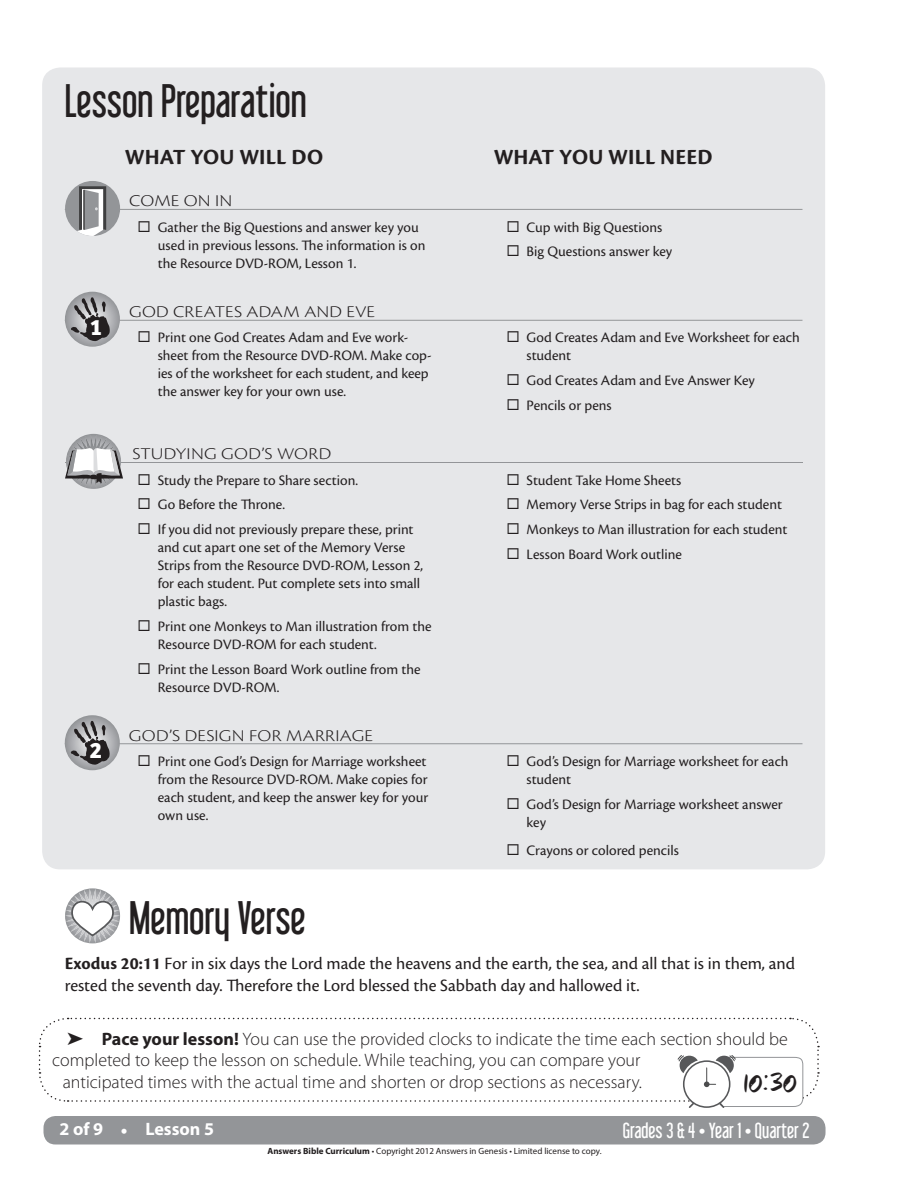
<style>
.page{position:relative;width:918px;height:1188px;background:#fff}
.page>*{position:absolute;margin:0;border:0;box-sizing:border-box;transform-origin:0 0}
.t1{font:45px "Hand Test";color:#231f20}
.t2{font:42px "Libel Suit";color:#231f20}
.t3{font:700 22.95px "Bree";color:#fff}
.t4{font:700 22.5px "Cronos Pro";letter-spacing:.005em;color:#231f20}
.t5{font:19.5px "Libel Suit";color:#fff}
.t6{font:300 18px "Myriad Pro";color:#231f20}
.t7{font:18px/21.6px "Cronos Pro";color:#231f20}
.t8{font:700 18px "Myriad Pro";color:#fff}
.t9{font:300 17.1px "Cronos Pro";letter-spacing:.01em;color:#231f20;scale:1.14 1}
.t10{font:15px/18px "Cronos Pro";color:#231f20}
.t11{font:9px "Myriad Pro";color:#231f20}
.s1{font-weight:700}
.s2{font-family:"Libel Suit";font-weight:400;font-size:19.5px}
</style>
<div class="page">
<div style="left:44px;top:1116px;width:782px;height:28px;background:#939598;border-radius:12px"></div>
<div style="left:42px;top:68px;width:783px;height:801px;background:#e6e7e9;border-radius:18px"></div>
<hr style="left:65px;top:209px;width:737px;height:1px;background:#939598">
<div style="left:65px;top:181px;width:55px;height:55px;background:#939598;border-radius:50%"></div>
<svg style="left:65px;top:186px;width:41px;height:50px"></svg>
<hr style="left:83px;top:190px;width:2px;height:40px;background:#3e3e3f">
<hr style="left:65px;top:320px;width:737px;height:1px;background:#939598">
<svg style="left:65px;top:292px;width:55px;height:55px"></svg>
<svg style="left:71px;top:296px;width:39px;height:45px;background:#79787a"></svg>
<hr style="left:65px;top:462px;width:737px;height:1px;background:#939598">
<svg style="left:65px;top:434px;width:58px;height:55px"></svg>
<hr style="left:65px;top:743px;width:737px;height:1px;background:#939598">
<svg style="left:65px;top:715px;width:55px;height:55px"></svg>
<svg style="left:70px;top:720px;width:40px;height:45px;background:#7b7a7c"></svg>
<svg style="left:65px;top:888px;width:55px;height:55px"></svg>
<svg style="left:38px;top:1017px;width:782px;height:91px"></svg>
<h2 class="t2" style="left:65px;top:75px;width:243px">Lesson Preparation</h2>
<h3 class="t4" style="left:125px;top:144px;width:200px">WHAT YOU WILL DO</h3>
<h3 class="t4" style="left:494px;top:144px;width:220px">WHAT YOU WILL NEED</h3>
<p class="t9" style="left:129px;top:191px;width:92px">COME ON IN</p>
<p class="t10" style="left:158px;top:218px;width:269px">Gather the Big Questions and answer key you used in previous lessons. The information is on the Resource DVD-ROM, Lesson 1.</p>
<p class="t10" style="left:527px;top:215px;width:147px;line-height:24.8px">Cup with Big Questions<br>Big Questions answer key</p>
<h3 class="t3" style="left:90px;top:313px;width:13px">1</h3>
<h3 class="t3" style="left:90px;top:737px;width:13px">2</h3>
<p class="t9" style="left:129px;top:302px;width:217px">GOD CREATES ADAM AND EVE</p>
<p class="t10" style="left:158px;top:329px;width:275px">Print one God Creates Adam and Eve work&shy;sheet from the Resource DVD-ROM. Make cop&shy;ies of the worksheet for each student, and keep the answer key for your own use.</p>
<p class="t10" style="left:527px;top:329px;width:275px">God Creates Adam and Eve Worksheet for each student</p>
<p class="t10" style="left:527px;top:368px;width:230px;line-height:24.8px">God Creates Adam and Eve Answer Key<br>Pencils or pens</p>
<p class="t9" style="left:132px;top:444px;width:176px">STUDYING GOD’S WORD</p>
<p class="t10" style="left:158px;top:468px;width:257px;line-height:24.8px">Study the Prepare to Share section.<br>Go Before the Throne.<br>If you did not previously prepare these, print</p>
<p class="t10" style="left:158px;top:538px;width:267px">and cut apart one set of the Memory Verse Strips from the Resource DVD-ROM, Lesson 2, for each student. Put complete sets into small plastic bags.</p>
<p class="t10" style="left:158px;top:617px;width:275px">Print one Monkeys to Man illustration from the<br>Resource DVD-ROM for each student.</p>
<p class="t10" style="left:158px;top:660px;width:264px">Print the Lesson Board Work outline from the<br>Resource DVD-ROM.</p>
<p class="t10" style="left:527px;top:468px;width:262px;line-height:24.8px">Student Take Home Sheets<br>Memory Verse Strips in bag for each student Monkeys to Man illustration for each student Lesson Board Work outline</p>
<p class="t9" style="left:129px;top:726px;width:216px">GOD’S DESIGN FOR MARRIAGE</p>
<p class="t10" style="left:158px;top:752px;width:272px;text-align:justify">Print one God’s Design for Marriage worksheet from the Resource DVD-ROM. Make copies for each student, and keep the answer key for your own use.</p>
<p class="t10" style="left:527px;top:752px;width:264px">God’s Design for Marriage worksheet for each student</p>
<p class="t10" style="left:527px;top:795px;width:258px">God’s Design for Marriage worksheet answer key</p>
<p class="t10" style="left:527px;top:841px;width:154px">Crayons or colored pencils</p>
<h2 class="t2" style="left:129px;top:892px;width:178px">Memory Verse</h2>
<p class="t7" style="left:65px;top:953px;width:732px"><span class="s1">Exodus 20:11</span> For in six days the Lord made the heavens and the earth, the sea, and all that is in them, and rested the seventh day. Therefore the Lord blessed the Sabbath day and hallowed it.</p>
<p class="t6" style="left:67px;top:1029px;width:722px">➤ <span class="s1">Pace your lesson!</span> You can use the provided clocks to indicate the time each section should be</p>
<p class="t6" style="left:52px;top:1050px;width:590px">completed to keep the lesson on schedule. While teaching, you can compare your</p>
<p class="t6" style="left:63px;top:1072px;width:581px">anticipated times with the actual time and shorten or drop sections as necessary.</p>
<h1 class="t1" style="left:744px;top:1049px;width:55px">10:30</h1>
<p class="t8" style="left:60px;top:1118px;width:156px">2 of 9 <span class="s2">•</span> Lesson 5</p>
<h3 class="t5" style="left:623px;top:1118px;width:188px">Grades 3 &amp; 4 • Year 1 • Quarter 2</h3>
<p class="t11" style="left:267px;top:1145px;width:336px"><span class="s1">Answers Bible Curriculum</span> • Copyright 2012 Answers in Genesis • Limited license to copy.</p>
</div>
